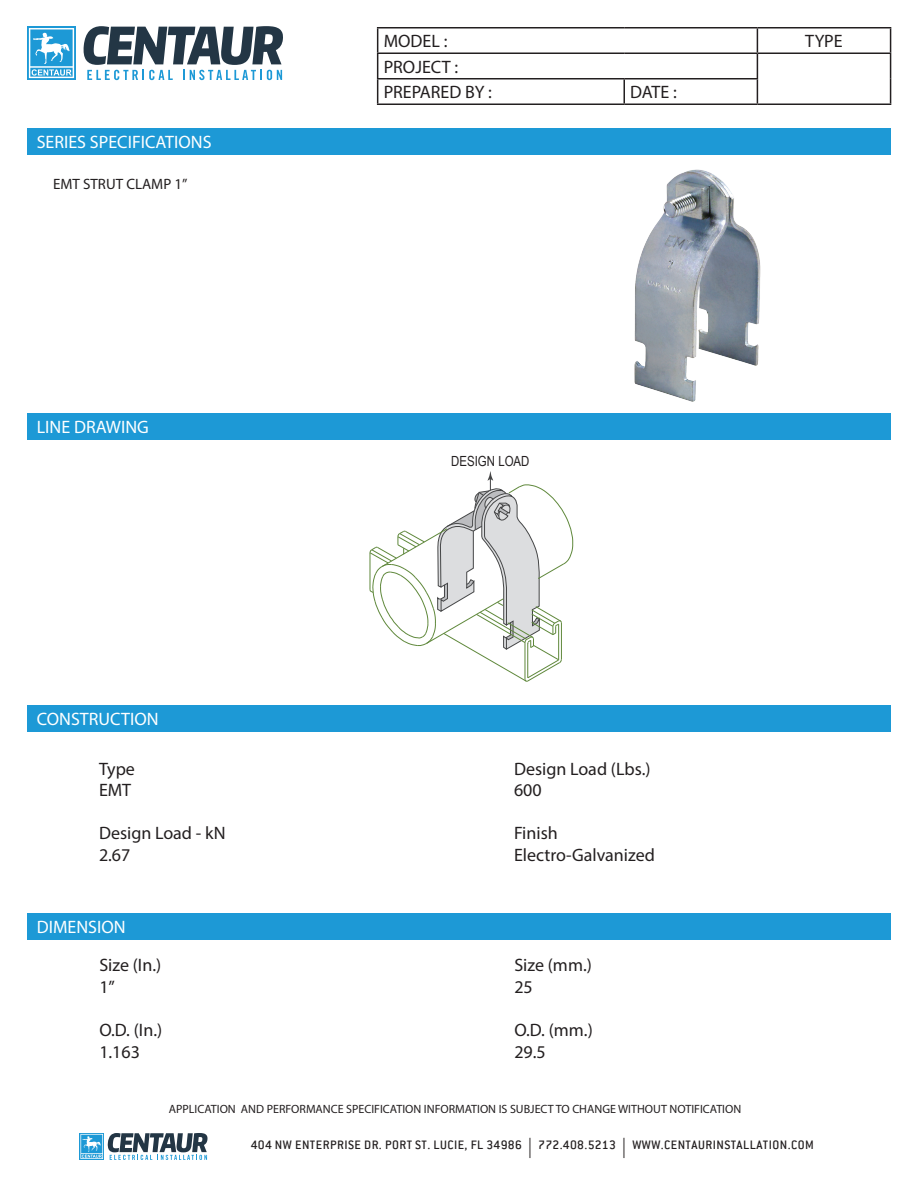
<style>
.page{position:relative;width:918px;height:1188px;background:#fff}
.page>*{position:absolute;margin:0;border:0;box-sizing:border-box;transform-origin:0 0}
.t1{font:18px/21.6px "Myriad Pro";color:#231f20}
.t2{font:18px "Myriad Pro";color:#fff}
.t3{font:15px "Myriad Pro";color:#231f20}
.t4{font:13.95px "Arial Narrow";color:#231f20}
.t5{font:500 13.5px "Conduit ITC";letter-spacing:.035em;color:#231f20}
.t6{font:12px "Myriad Pro";color:#231f20}
.s1{font-family:"Myriad Pro";font-weight:400;font-size:20.25px}
</style>
<div class="page">
<svg style="left:80px;top:1133px;width:128px;height:27px"></svg>
<hr style="left:377px;top:27px;width:247px;height:1px;background:#231f20">
<hr style="left:624px;top:27px;width:133px;height:1px;background:#231f20">
<hr style="left:757px;top:27px;width:134px;height:1px;background:#231f20">
<hr style="left:377px;top:52px;width:247px;height:2px;background:#231f20">
<hr style="left:624px;top:52px;width:133px;height:2px;background:#231f20">
<hr style="left:757px;top:52px;width:134px;height:2px;background:#231f20">
<hr style="left:377px;top:78px;width:247px;height:2px;background:#231f20">
<svg style="left:377px;top:28px;width:1px;height:76px"></svg>
<hr style="left:624px;top:78px;width:134px;height:2px;background:#231f20">
<hr style="left:623px;top:80px;width:2px;height:24px;background:#231f20">
<svg style="left:757px;top:28px;width:1px;height:76px"></svg>
<svg style="left:890px;top:28px;width:1px;height:76px"></svg>
<hr style="left:377px;top:104px;width:247px;height:1px;background:#231f20">
<hr style="left:624px;top:104px;width:133px;height:1px;background:#231f20">
<hr style="left:757px;top:104px;width:134px;height:1px;background:#231f20">
<div style="left:27px;top:129px;width:864px;height:26px;background:#1d99d6"></div>
<div style="left:27px;top:414px;width:864px;height:26px;background:#1d99d6"></div>
<div style="left:27px;top:705px;width:864px;height:27px;background:#1d99d6"></div>
<div style="left:27px;top:26px;width:49px;height:54px;background:linear-gradient(to right,#32a2d9,#32a2d9)"></div>
<svg style="left:29px;top:28px;width:45px;height:50px"></svg>
<svg style="left:83px;top:26px;width:200px;height:54px"></svg>
<img style="left:634px;top:169px;width:127px;height:233px">
<svg style="left:369px;top:471px;width:205px;height:211px"></svg>
<div style="left:27px;top:913px;width:864px;height:26px;background:#1d99d6"></div>
<p class="t2" style="left:37px;top:131px;width:176px">SERIES SPECIFICATIONS</p>
<p class="t3" style="left:53px;top:175px;width:136px">EMT STRUT CLAMP 1”</p>
<p class="t2" style="left:37px;top:416px;width:114px">LINE DRAWING</p>
<p class="t2" style="left:37px;top:708px;width:123px">CONSTRUCTION</p>
<p class="t1" style="left:99px;top:758px;width:37px">Type<br>EMT</p>
<p class="t1" style="left:99px;top:822px;width:128px">Design Load - kN<br>2.67</p>
<p class="t2" style="left:37px;top:916px;width:90px">DIMENSION</p>
<p class="t1" style="left:99px;top:954px;width:63px">Size (In.)<br>1”</p>
<p class="t1" style="left:99px;top:1019px;width:64px">O.D. (In.)<br>1.163</p>
<p class="t1" style="left:384px;top:30px;width:65px">MODEL :</p>
<p class="t1" style="left:805px;top:30px;width:39px">TYPE</p>
<p class="t1" style="left:384px;top:54px;width:110px;line-height:25.5px">PROJECT :<br>PREPARED BY :</p>
<p class="t1" style="left:630px;top:81px;width:48px">DATE :</p>
<p class="t4" style="left:451px;top:453px;width:80px">DESIGN LOAD</p>
<p class="t1" style="left:514px;top:758px;width:138px">Design Load (Lbs.)<br>600</p>
<p class="t1" style="left:514px;top:822px;width:142px">Finish<br>Electro-Galvanized</p>
<p class="t1" style="left:514px;top:954px;width:79px">Size (mm.)<br>25</p>
<p class="t1" style="left:514px;top:1019px;width:80px">O.D. (mm.)<br>29.5</p>
<p class="t6" style="left:169px;top:1101px;width:574px">APPLICATION AND PERFORMANCE SPECIFICATION INFORMATION IS SUBJECT TO CHANGE WITHOUT NOTIFICATION</p>
<p class="t5" style="left:251px;top:1137px;width:565px">404 NW ENTERPRISE DR. PORT ST. LUCIE, FL 34986 <span class="s1">|</span> 772.408.5213 <span class="s1">|</span> WWW.CENTAURINSTALLATION.COM</p>
</div>
